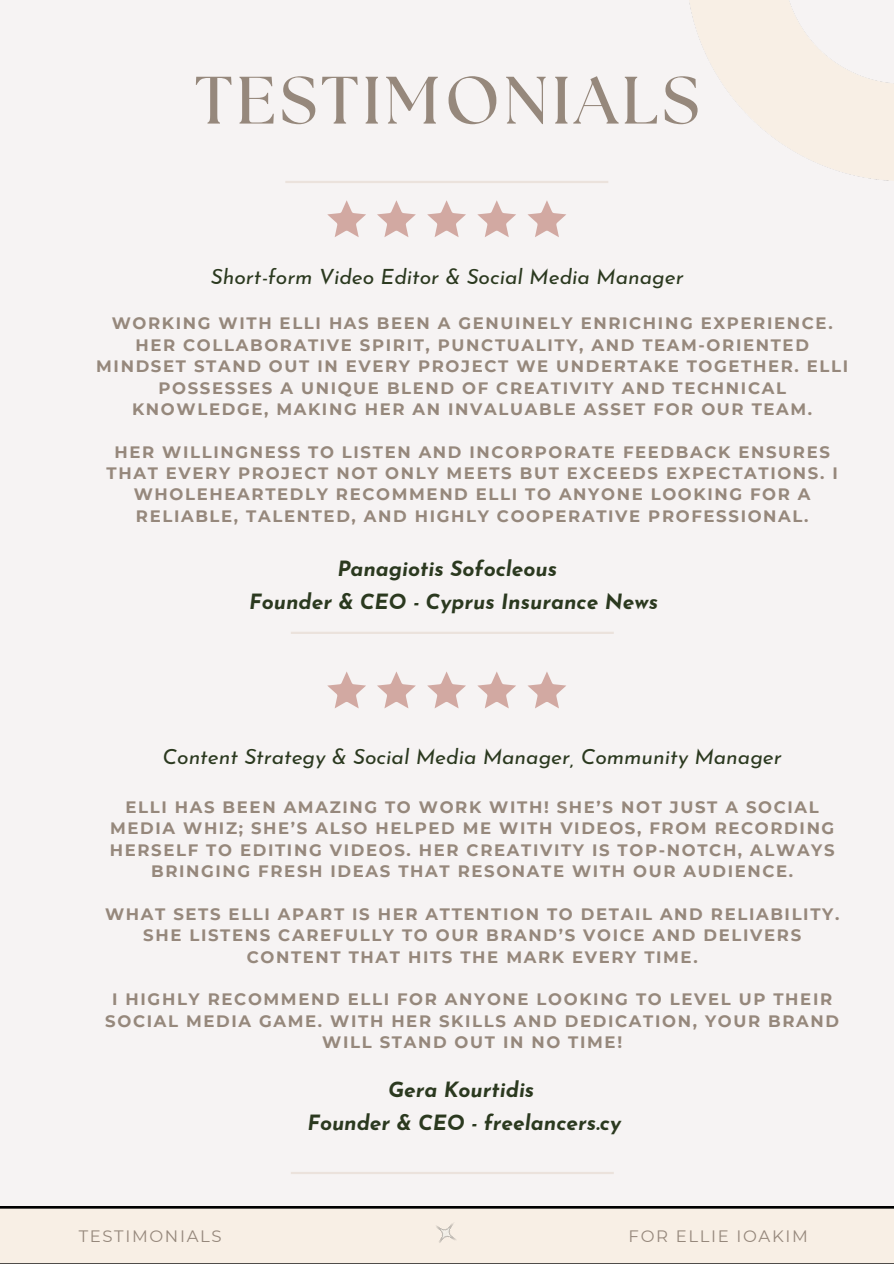
<style>
.page{position:relative;width:894px;height:1264px;background:#fff}
.page>*{position:absolute;margin:0;border:0;box-sizing:border-box;transform-origin:0 0}
.t1{font:700 66.9px "The Seasons";letter-spacing:.06em;color:#96887c}
.t2{font:italic 21px "Josefin Sans";color:#2b391f}
.t3{font:italic 700 21px "Josefin Sans";color:#2b391f}
.t4{font:700 16.5px/21.3px "Montserrat";letter-spacing:.1em;color:#96887c;text-align:center}
.t5{font:16.5px "Montserrat";letter-spacing:.1em;color:#96887c}
</style>
<div class="page">
<div style="left:0;top:0;width:893px;height:1263px;background:#f6f3f3"></div>
<svg style="left:327px;top:200px;width:39px;height:37px"></svg>
<svg style="left:377px;top:200px;width:39px;height:37px"></svg>
<svg style="left:477px;top:200px;width:39px;height:37px"></svg>
<svg style="left:427px;top:200px;width:39px;height:37px"></svg>
<svg style="left:527px;top:200px;width:39px;height:37px"></svg>
<svg style="left:327px;top:671px;width:39px;height:37px"></svg>
<svg style="left:377px;top:671px;width:39px;height:37px"></svg>
<svg style="left:477px;top:671px;width:39px;height:37px"></svg>
<svg style="left:427px;top:671px;width:39px;height:37px"></svg>
<svg style="left:527px;top:672px;width:39px;height:36px"></svg>
<hr style="left:285px;top:181px;width:323px;height:2px;background:#cdb59d">
<hr style="left:291px;top:631px;width:322px;height:3px;background:#cdb59d">
<div style="left:0;top:1206px;width:893px;height:57px;background:#f8efe5"></div>
<img style="left:428px;top:1214px;width:36px;height:36px">
<hr style="left:291px;top:1171px;width:322px;height:3px;background:#cdb59d">
<p class="t1" style="left:195px;top:70px;width:505px">TESTIMONIALS</p>
<p class="t2" style="left:211px;top:268px;width:474px">Short-form Video Editor &amp; Social Media Manager</p>
<p class="t4" style="left:96px;top:313px;width:753px">WORKING WITH ELLI HAS BEEN A GENUINELY ENRICHING EXPERIENCE.<br>HER COLLABORATIVE SPIRIT, PUNCTUALITY, AND TEAM-ORIENTED MINDSET STAND OUT IN EVERY PROJECT WE UNDERTAKE TOGETHER. ELLI POSSESSES A UNIQUE BLEND OF CREATIVITY AND TECHNICAL KNOWLEDGE, MAKING HER AN INVALUABLE ASSET FOR OUR TEAM.</p>
<h1 class="t4" style="left:106px;top:441px;width:732px">HER WILLINGNESS TO LISTEN AND INCORPORATE FEEDBACK ENSURES THAT EVERY PROJECT NOT ONLY MEETS BUT EXCEEDS EXPECTATIONS. I WHOLEHEARTEDLY RECOMMEND ELLI TO ANYONE LOOKING FOR A RELIABLE, TALENTED, AND HIGHLY COOPERATIVE PROFESSIONAL.</h1>
<h4 class="t3" style="left:337px;top:560px;width:221px">Panagiotis Sofocleous</h4>
<h2 class="t3" style="left:249px;top:593px;width:410px">Founder &amp; CEO - Cyprus Insurance News</h2>
<p class="t2" style="left:162px;top:748px;width:620px">Content Strategy &amp; Social Media Manager, Community Manager</p>
<p class="t4" style="left:110px;top:796px;width:726px">ELLI HAS BEEN AMAZING TO WORK WITH! SHE’S NOT JUST A SOCIAL MEDIA WHIZ; SHE’S ALSO HELPED ME WITH VIDEOS, FROM RECORDING HERSELF TO EDITING VIDEOS. HER CREATIVITY IS TOP-NOTCH, ALWAYS BRINGING FRESH IDEAS THAT RESONATE WITH OUR AUDIENCE.</p>
<p class="t4" style="left:105px;top:903px;width:735px">WHAT SETS ELLI APART IS HER ATTENTION TO DETAIL AND RELIABILITY.<br>SHE LISTENS CAREFULLY TO OUR BRAND’S VOICE AND DELIVERS<br>CONTENT THAT HITS THE MARK EVERY TIME.</p>
<p class="t4" style="left:105px;top:988px;width:735px">I HIGHLY RECOMMEND ELLI FOR ANYONE LOOKING TO LEVEL UP THEIR<br>SOCIAL MEDIA GAME. WITH HER SKILLS AND DEDICATION, YOUR BRAND<br>WILL STAND OUT IN NO TIME!</p>
<p class="t3" style="left:388px;top:1081px;width:148px">Gera Kourtidis</p>
<p class="t3" style="left:307px;top:1113px;width:315px">Founder &amp; CEO - freelancers.cy</p>
<h3 class="t5" style="left:79px;top:1225px;width:144px">TESTIMONIALS</h3>
<h4 class="t5" style="left:628px;top:1225px;width:181px">FOR ELLIE IOAKIM</h4>
</div>
